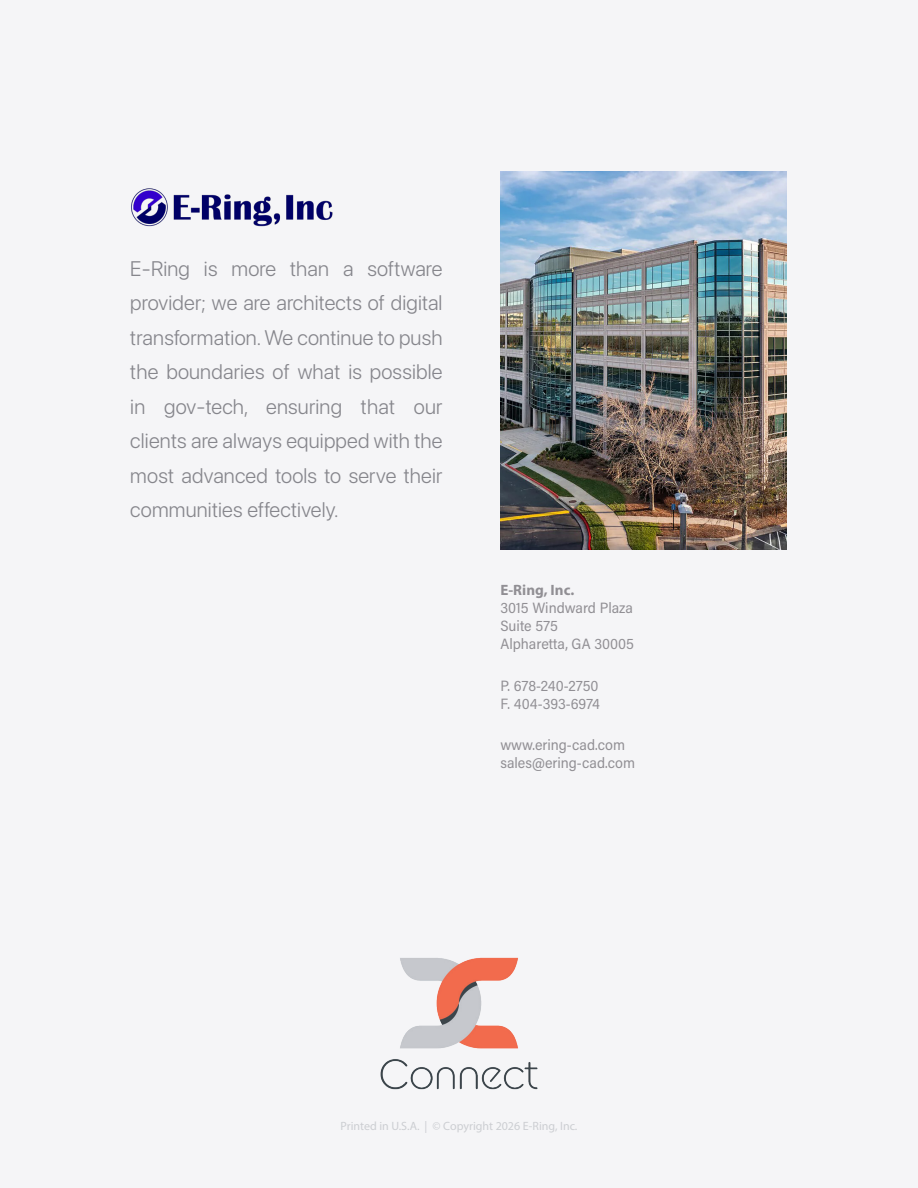
<style>
.page{position:relative;width:918px;height:1188px;background:#f5f5f7}
.page>*{position:absolute;margin:0;border:0;box-sizing:border-box;transform-origin:0 0}
.t1{font:21px/34.5px "SF Pro";letter-spacing:.01em;color:#86868c;text-align:justify}
.t2{font:15px "Acumin Pro Semi Cond";color:#918f94}
.t3{font:700 15px "Myriad Pro";color:#918f94}
.t4{font:12px "Myriad Pro";color:#ccced2}
</style>
<div class="page">
<img style="left:131px;top:188px;width:202px;height:39px">
<img style="left:500px;top:172px;width:287px;height:378px">
<img style="left:380px;top:957px;width:158px;height:133px">
<p class="t1" style="left:130px;top:252px;width:314px">E-Ring is more than a software provider; we are architects of digital transformation. We continue to push the boundaries of what is possible in gov-tech, ensuring that our clients are always equipped with the most advanced tools to serve their communities effectively.</p>
<p class="t3" style="left:500px;top:580px;width:75px">E-Ring, Inc.</p>
<p class="t2" style="left:500px;top:597px;width:134px">3015 Windward Plaza</p>
<p class="t2" style="left:500px;top:615px;width:59px">Suite 575</p>
<p class="t2" style="left:500px;top:633px;width:135px">Alpharetta, GA 30005</p>
<p class="t2" style="left:500px;top:676px;width:100px">P. 678-240-2750</p>
<p class="t2" style="left:500px;top:694px;width:101px">F. 404-393-6974</p>
<p class="t2" style="left:500px;top:734px;width:126px">www.ering-cad.com</p>
<p class="t2" style="left:500px;top:752px;width:136px">sales@ering-cad.com</p>
<p class="t4" style="left:341px;top:1118px;width:238px">Printed in U.S.A. | © Copyright 2026 E-Ring, Inc.</p>
</div>
